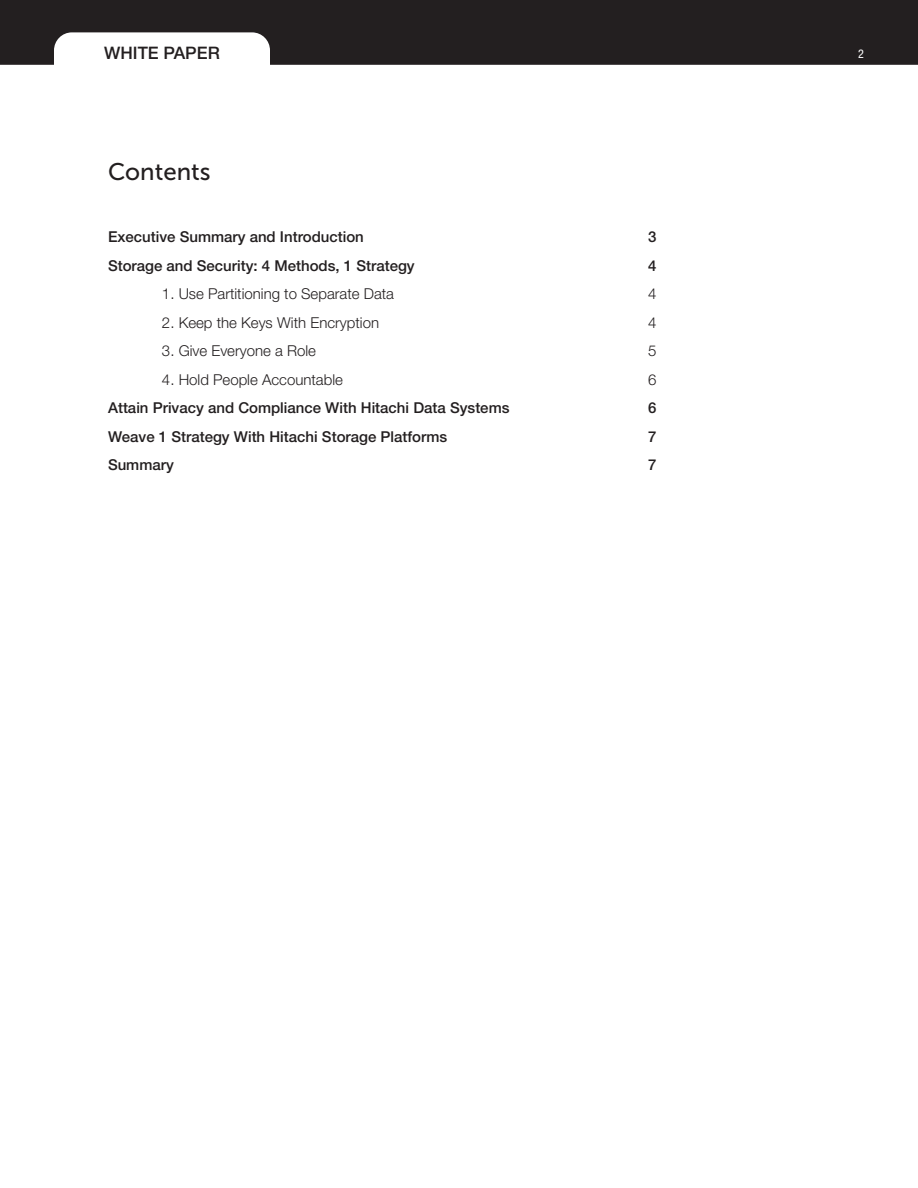
<style>
.page{position:relative;width:918px;height:1188px;background:#fff}
.page>*{position:absolute;margin:0;border:0;box-sizing:border-box;transform-origin:0 0}
.t1{font:24px "Museo Sans 500";color:#231f20}
.t2{font:500 17.25px "Helvetica Neue LT Std";color:#231f20}
.t3{font:500 15px "Helvetica Neue LT Std";color:#231f20}
.t4{font:300 15px "Helvetica Neue LT Std";color:#231f20}
.t5{font:condensed 12px "Helvetica Neue LT Std";color:#fff}
</style>
<div class="page">
<svg style="left:0;top:0;width:918px;height:65px;background:#3d393a"></svg>
<p class="t2" style="left:104px;top:42px;width:117px">WHITE PAPER</p>
<p class="t5" style="left:858px;top:47px;width:7px">2</p>
<h1 class="t1" style="left:108px;top:159px;width:104px">Contents</h1>
<p class="t3" style="left:108px;top:228px;width:257px">Executive Summary and Introduction</p>
<p class="t3" style="left:648px;top:228px;width:10px">3</p>
<p class="t3" style="left:108px;top:256px;width:308px">Storage and Security: 4 Methods, 1 Strategy</p>
<p class="t3" style="left:648px;top:256px;width:10px">4</p>
<p class="t4" style="left:162px;top:285px;width:234px">1. Use Partitioning to Separate Data</p>
<p class="t4" style="left:648px;top:285px;width:10px">4</p>
<p class="t4" style="left:162px;top:313px;width:219px">2. Keep the Keys With Encryption</p>
<p class="t4" style="left:648px;top:313px;width:10px">4</p>
<p class="t4" style="left:162px;top:342px;width:155px">3. Give Everyone a Role</p>
<p class="t4" style="left:648px;top:342px;width:10px">5</p>
<p class="t4" style="left:162px;top:370px;width:182px">4. Hold People Accountable</p>
<p class="t4" style="left:648px;top:370px;width:10px">6</p>
<p class="t3" style="left:108px;top:399px;width:403px">Attain Privacy and Compliance With Hitachi Data Systems</p>
<p class="t3" style="left:648px;top:399px;width:10px">6</p>
<p class="t3" style="left:108px;top:427px;width:341px">Weave 1 Strategy With Hitachi Storage Platforms</p>
<p class="t3" style="left:648px;top:427px;width:10px">7</p>
<p class="t3" style="left:108px;top:456px;width:67px">Summary</p>
<p class="t3" style="left:648px;top:456px;width:10px">7</p>
</div>
